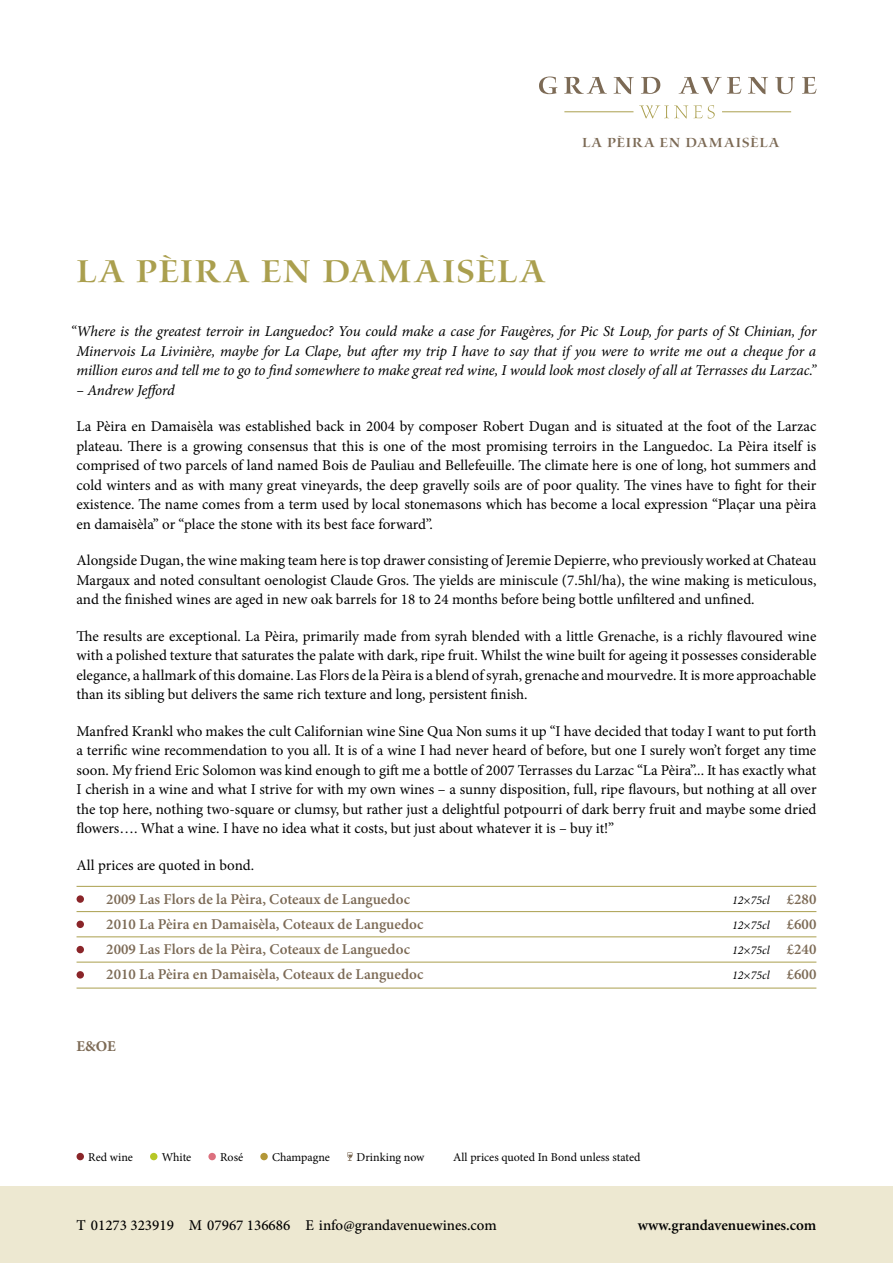
<style>
.page{position:relative;width:893px;height:1263px;background:#fff}
.page>*{position:absolute;margin:0;border:0;box-sizing:border-box;transform-origin:0 0}
.t1{font:36px "Waters Titling MM 510 700";letter-spacing:.05em;color:#aa9f4e}
.t2{font:15px/19.5px "Minion Pro";letter-spacing:-.005em;color:#000;text-align:justify}
.t3{font:italic 15px/19.5px "Minion Pro";letter-spacing:-.01em;color:#000;text-align:center}
.t4{font:600 15px "Minion Pro";color:#7c6a55}
.t5{font:500 15px "Minion Pro";color:#000}
.t6{font:600 15px "Minion Pro";color:#000}
.t7{font:15px "Waters Titling MM 510 700";letter-spacing:.06em;color:#7c6a55}
.t8{font:700 15px "Minion Pro";color:#7c6a55}
.t9{font:12px "Minion Pro";color:#000}
.t10{font:italic 12px "Minion Pro";color:#000}
.s1{font-weight:600;font-style:normal;font-size:15px;color:#7c6a55}
</style>
<div class="page">
<div style="left:0;top:1186px;width:893px;height:77px;background:#ede8d1"></div>
<svg style="left:539px;top:77px;width:18px;height:17px"></svg>
<svg style="left:564px;top:77px;width:43px;height:17px"></svg>
<svg style="left:613px;top:77px;width:21px;height:17px"></svg>
<svg style="left:641px;top:77px;width:19px;height:17px"></svg>
<svg style="left:679px;top:77px;width:62px;height:17px"></svg>
<svg style="left:748px;top:77px;width:20px;height:17px"></svg>
<svg style="left:775px;top:77px;width:20px;height:17px"></svg>
<svg style="left:802px;top:77px;width:14px;height:17px"></svg>
<svg style="left:639px;top:105px;width:76px;height:14px"></svg>
<hr style="left:564px;top:112px;width:69px;height:1px;background:#aa9f4e">
<hr style="left:722px;top:112px;width:69px;height:1px;background:#aa9f4e">
<div style="left:77px;top:1153px;width:7px;height:7px;background:#8a2529;border-radius:50%"></div>
<div style="left:150px;top:1153px;width:7px;height:7px;background:#b7c726;border-radius:50%"></div>
<div style="left:208px;top:1153px;width:8px;height:7px;background:#dc707e;border-radius:50%"></div>
<div style="left:260px;top:1153px;width:8px;height:7px;background:#b39737;border-radius:50%"></div>
<svg style="left:347px;top:1152px;width:6px;height:9px"></svg>
<hr style="left:77px;top:886px;width:739px;height:1px;background:#aa9f4e">
<hr style="left:77px;top:911px;width:739px;height:1px;background:#aa9f4e">
<hr style="left:77px;top:936px;width:739px;height:1px;background:#aa9f4e">
<hr style="left:77px;top:962px;width:739px;height:1px;background:#aa9f4e">
<hr style="left:77px;top:988px;width:739px;height:1px;background:#aa9f4e">
<div style="left:77px;top:895px;width:7px;height:8px;background:#8a2529;border-radius:50%"></div>
<div style="left:77px;top:921px;width:7px;height:7px;background:#8a2529;border-radius:50%"></div>
<div style="left:77px;top:946px;width:7px;height:7px;background:#8a2529;border-radius:50%"></div>
<div style="left:77px;top:971px;width:7px;height:7px;background:#8a2529;border-radius:50%"></div>
<p class="t7" style="left:582px;top:136px;width:199px">LA PÈIRA EN DAMAISÈLA</p>
<h1 class="t1" style="left:77px;top:255px;width:470px">LA PÈIRA EN DAMAISÈLA</h1>
<p class="t3" style="left:71px;top:322px;width:747px">“Where is the greatest terroir in Languedoc? You could make a case for Faugères, for Pic St Loup, for parts of St Chinian, for<br>Minervois La Livinière, maybe for La Clape, but after my trip I have to say that if you were to write me out a cheque for a million euros and tell me to go to find somewhere to make great red wine, I would look most closely of all at Terrasses du Larzac.”</p>
<p class="t3" style="left:77px;top:380px;width:100px">– Andrew Jefford</p>
<p class="t2" style="left:77px;top:417px;width:741px">La Pèira en Damaisèla was established back in 2004 by composer Robert Dugan and is situated at the foot of the Larzac plateau. There is a growing consensus that this is one of the most promising terroirs in the Languedoc. La Pèira itself is comprised of two parcels of land named Bois de Pauliau and Bellefeuille. The climate here is one of long, hot summers and cold winters and as with many great vineyards, the deep gravelly soils are of poor quality. The vines have to fight for their existence. The name comes from a term used by local stonemasons which has become a local expression “Plaçar una pèira en damaisèla” or “place the stone with its best face forward”.</p>
<p class="t2" style="left:77px;top:551px;width:741px">Alongside Dugan, the wine making team here is top drawer consisting of Jeremie Depierre, who previously worked at Chateau Margaux and noted consultant oenologist Claude Gros. The yields are miniscule (7.5hl/ha), the wine making is meticulous, and the finished wines are aged in new oak barrels for 18 to 24 months before being bottle unfiltered and unfined.</p>
<p class="t2" style="left:77px;top:626px;width:741px">The results are exceptional. La Pèira, primarily made from syrah blended with a little Grenache, is a richly flavoured wine with a polished texture that saturates the palate with dark, ripe fruit. Whilst the wine built for ageing it possesses considerable elegance, a hallmark of this domaine. Las Flors de la Pèira is a blend of syrah, grenache and mourvedre. It is more approachable than its sibling but delivers the same rich texture and long, persistent finish.</p>
<p class="t2" style="left:77px;top:721px;width:741px">Manfred Krankl who makes the cult Californian wine Sine Qua Non sums it up “I have decided that today I want to put forth a terrific wine recommendation to you all. It is of a wine I had never heard of before, but one I surely won’t forget any time soon. My friend Eric Solomon was kind enough to gift me a bottle of 2007 Terrasses du Larzac “La Pèira”... It has exactly what I cherish in a wine and what I strive for with my own wines – a sunny disposition, full, ripe flavours, but nothing at all over the top here, nothing two-square or clumsy, but rather just a delightful potpourri of dark berry fruit and maybe some dried flowers…. What a wine. I have no idea what it costs, but just about whatever it is – buy it!”</p>
<p class="t2" style="left:77px;top:855px;width:179px">All prices are quoted in bond.</p>
<p class="t4" style="left:106px;top:888px;width:305px">2009 Las Flors de la Pèira, Coteaux de Languedoc</p>
<p class="t10" style="left:732px;top:891px;width:86px">12×75cl <span class="s1">£280</span></p>
<p class="t4" style="left:106px;top:914px;width:319px">2010 La Pèira en Damaisèla, Coteaux de Languedoc</p>
<p class="t10" style="left:732px;top:917px;width:86px">12×75cl <span class="s1">£600</span></p>
<p class="t4" style="left:106px;top:939px;width:305px">2009 Las Flors de la Pèira, Coteaux de Languedoc</p>
<p class="t10" style="left:732px;top:942px;width:86px">12×75cl <span class="s1">£240</span></p>
<p class="t4" style="left:106px;top:964px;width:319px">2010 La Pèira en Damaisèla, Coteaux de Languedoc</p>
<p class="t10" style="left:732px;top:967px;width:86px">12×75cl <span class="s1">£600</span></p>
<p class="t8" style="left:77px;top:1036px;width:41px">E&amp;OE</p>
<p class="t9" style="left:88px;top:1149px;width:46px">Red wine</p>
<p class="t9" style="left:162px;top:1149px;width:31px">White</p>
<p class="t9" style="left:220px;top:1149px;width:25px">Rosé</p>
<p class="t9" style="left:272px;top:1149px;width:60px">Champagne</p>
<p class="t9" style="left:357px;top:1149px;width:69px">Drinking now</p>
<p class="t9" style="left:453px;top:1149px;width:189px">All prices quoted In Bond unless stated</p>
<p class="t5" style="left:77px;top:1215px;width:422px">T 01273 323919 M 07967 136686 E info@grandavenuewines.com</p>
<p class="t6" style="left:638px;top:1215px;width:180px">www.grandavenuewines.com</p>
</div>
